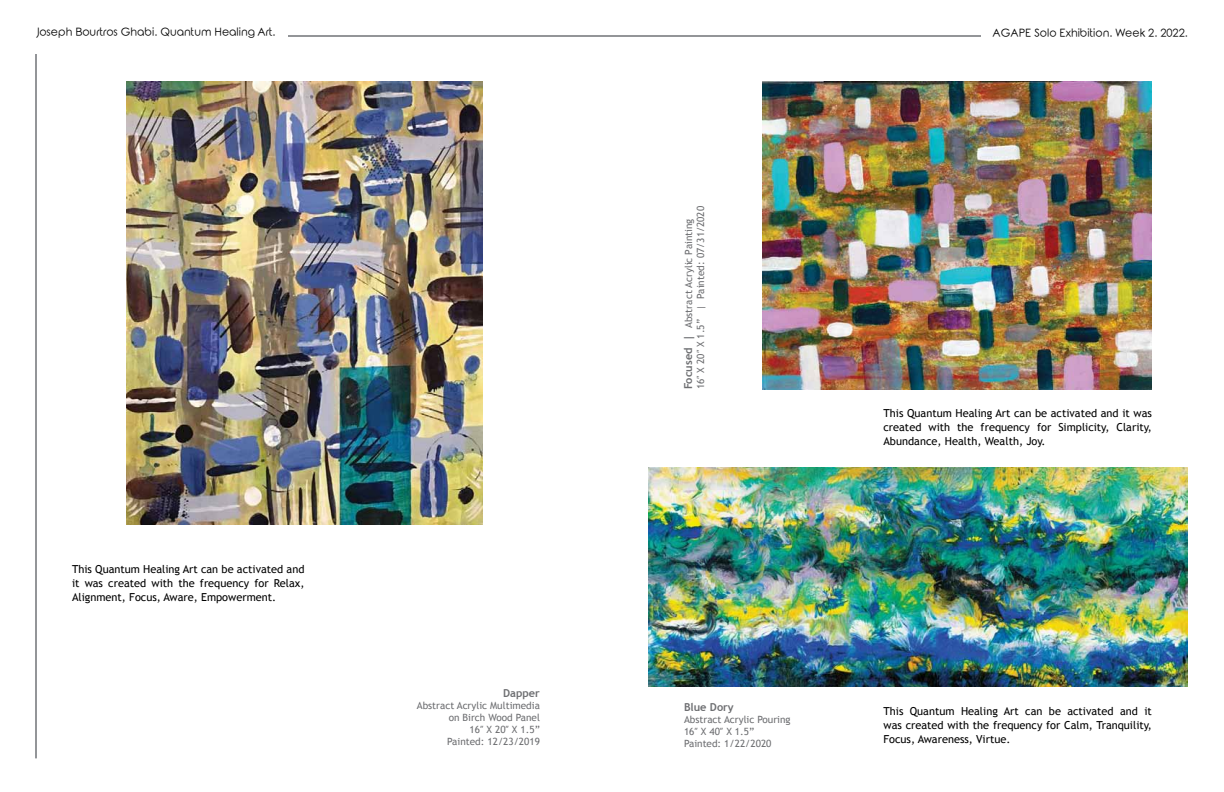
<style>
.page{position:relative;width:1224px;height:792px;background:#fff}
.page>*{position:absolute;margin:0;border:0;box-sizing:border-box;transform-origin:0 0}
.t1{font:11px/14px "Trebuchet MS";color:#000;text-align:justify}
.t2{font:11px "Rounded Elegance";color:#000}
.t3{font:700 11px "Trebuchet MS";color:#6d6e71}
.t4{font:10px/12px "Trebuchet MS";color:#6d6e71}
.s1{font-weight:700;font-size:11px}
</style>
<div class="page">
<hr style="left:35px;top:54px;width:2px;height:704px;background:#939598">
<hr style="left:288px;top:35px;width:693px;height:2px;background:#939598">
<img style="left:126px;top:81px;width:357px;height:444px">
<img style="left:763px;top:81px;width:388px;height:308px">
<img style="left:648px;top:467px;width:540px;height:220px">
<p class="t2" style="left:36px;top:26px;width:241px">Joseph Bourtros Ghabi. Quantum Healing Art.</p>
<p class="t2" style="left:993px;top:27px;width:197px">AGAPE Solo Exhibition. Week 2. 2022.</p>
<p class="t1" style="left:72px;top:562px;width:234px">This Quantum Healing Art can be activated and it was created with the frequency for Relax, Alignment, Focus, Aware, Empowerment.</p>
<p class="t3" style="left:503px;top:686px;width:38px">Dapper</p>
<p class="t4" style="left:417px;top:700px;width:125px;text-align:right">Abstract Acrylic Multimedia on Birch Wood Panel<br>16″ X 20″ X 1.5”<br>Painted: 12/23/2019</p>
<p class="t4" style="left:683px;top:389px;width:185px;rotate:-90deg"><span class="s1">Focused |</span> Abstract Acrylic Painting<br>16″ X 20″ X 1.5” | Painted: 07/31/2020</p>
<p class="t1" style="left:884px;top:406px;width:270px">This Quantum Healing Art can be activated and it was created with the frequency for Simplicity, Clarity, Abundance, Health, Wealth, Joy.</p>
<p class="t3" style="left:684px;top:701px;width:51px">Blue Dory</p>
<p class="t4" style="left:684px;top:714px;width:108px">Abstract Acrylic Pouring<br>16″ X 40″ X 1.5”<br>Painted: 1/22/2020</p>
<p class="t1" style="left:884px;top:705px;width:270px">This Quantum Healing Art can be activated and it was created with the frequency for Calm, Tranquility, Focus, Awareness, Virtue.</p>
</div>
